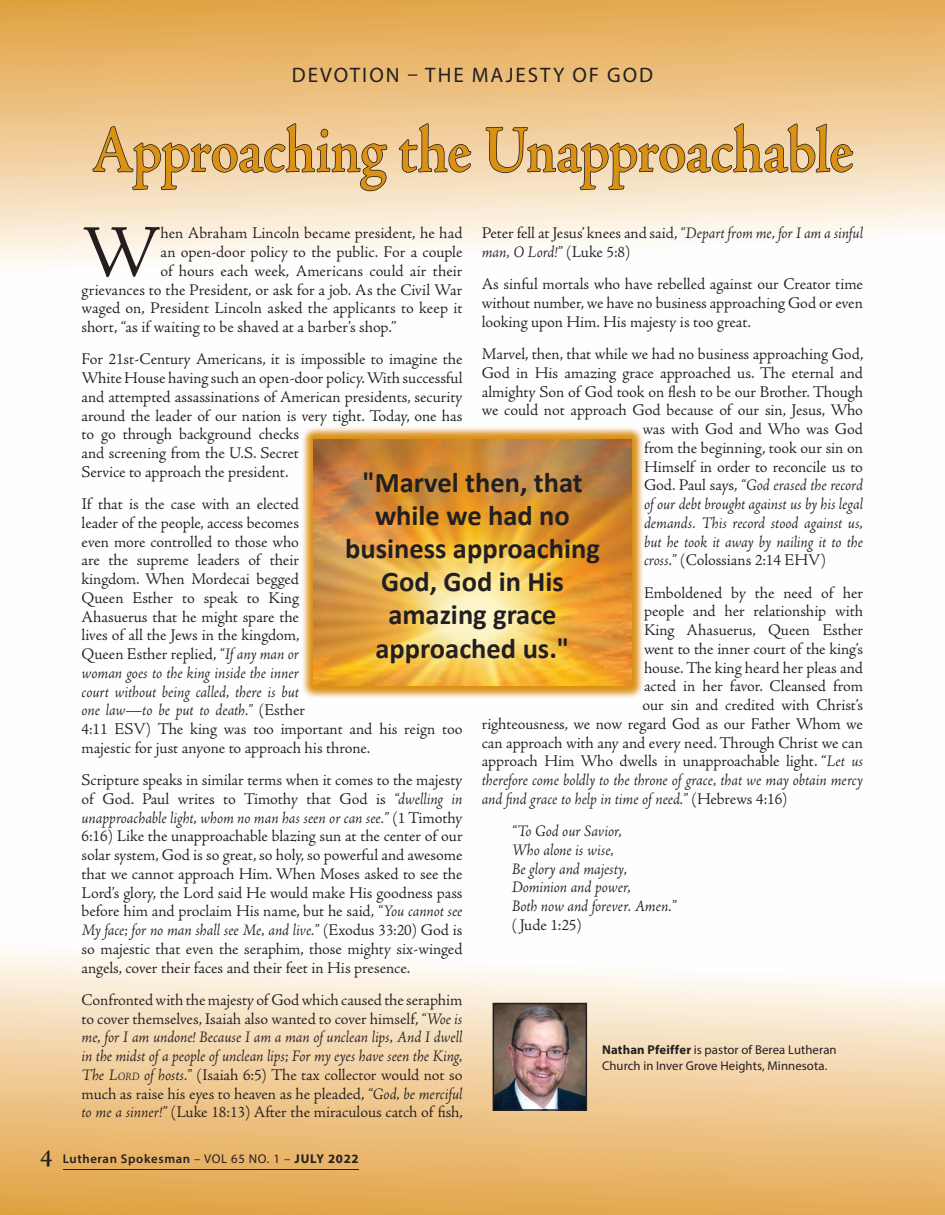
<style>
.page{position:relative;width:945px;height:1215px;background:#fff}
.page>*{position:absolute;margin:0;border:0;box-sizing:border-box;transform-origin:0 0}
.t1{font:77.55px "Adobe Jenson";color:#231f20}
.t2{font:600 69px "Adobe Jenson";letter-spacing:-.015em;color:#da9114;scale:.88 1}
.t3{font:700 28.5px/33px "Calibri";color:#231f20;text-align:center}
.t4{font:21px "Myriad Pro";letter-spacing:.095em;color:#231f20}
.t5{font:16.95px/18.8px "Adobe Jenson";letter-spacing:-.005em;color:#231f20}
.t6{font:italic 16.95px/18.8px "Adobe Jenson";letter-spacing:-.005em;color:#231f20}
.t7{font:12.75px/15.8px "Myriad Pro";letter-spacing:.005em;color:#231f20}
.t8{font:600 12.75px "Myriad Pro";letter-spacing:.05em;color:#231f20}
.s1{font-style:italic}
.s2{font-style:normal}
.s3{font-style:italic;font-size:11.85px}
.s4{font-weight:700}
.s5{font-family:"Adobe Jenson";font-size:25.5px}
.s6{font-weight:400}
</style>
<div class="page">
<svg style="left:0;top:952px;width:945px;height:263px;background:#f0cf9f"></svg>
<hr style="left:63px;top:1169px;width:295px;height:1px;background:#231f20">
<svg style="left:0;top:0;width:945px;height:264px;background:#efcd9b"></svg>
<img style="left:493px;top:1003px;width:94px;height:108px">
<svg style="left:92px;top:88px;width:296px;height:105px;background:#debd90"></svg>
<svg style="left:399px;top:123px;width:73px;height:51px;background:#ceb38e"></svg>
<svg style="left:485px;top:72px;width:369px;height:153px;background:#e7cca6"></svg>
<img style="left:302px;top:427px;width:341px;height:271px">
<img style="left:314px;top:439px;width:317px;height:247px">
<p class="t4" style="left:292px;top:62px;width:363px">DEVOTION – THE MAJESTY OF GOD</p>
<h2 class="t2" style="left:92px;top:114px;width:867px">Approaching the Unapproachable</h2>
<p class="t5" style="left:482px;top:224px;width:383px">Peter fell at Jesus’ knees and said, <span class="s1">“Depart from me, for I am a sinful man, O Lord!”</span> (Luke 5:8)</p>
<p class="t5" style="left:482px;top:275px;width:383px;text-align:justify">As sinful mortals who have rebelled against our Creator time without number, we have no business approaching God or even looking upon Him. His majesty is too great.</p>
<p class="t5" style="left:482px;top:345px;width:383px">Marvel, then, that while we had no business approaching God,</p>
<p class="t5" style="left:482px;top:364px;width:383px">God in His amazing grace approached us. The eternal and</p>
<p class="t5" style="left:482px;top:383px;width:383px">almighty Son of God took on flesh to be our Brother. Though</p>
<p class="t5" style="left:482px;top:401px;width:383px">we could not approach God because of our sin, Jesus, Who</p>
<p class="t5" style="left:643px;top:420px;width:222px">was with God and Who was God</p>
<p class="t5" style="left:644px;top:439px;width:220px">from the beginning, took our sin on</p>
<p class="t5" style="left:644px;top:458px;width:221px">Himself in order to reconcile us to</p>
<p class="t6" style="left:644px;top:477px;width:221px"><span class="s2">God. Paul says,</span> “God erased the record</p>
<p class="t6" style="left:644px;top:496px;width:221px">of our debt brought against us by his legal</p>
<p class="t6" style="left:644px;top:514px;width:220px">demands. This record stood against us,</p>
<p class="t6" style="left:644px;top:533px;width:221px">but he took it away by nailing it to the</p>
<p class="t5" style="left:644px;top:551px;width:184px"><span class="s1">cross.”</span> (Colossians 2:14 EHV)</p>
<p class="t5" style="left:644px;top:584px;width:221px">Emboldened by the need of her</p>
<p class="t5" style="left:644px;top:602px;width:221px">people and her relationship with</p>
<p class="t5" style="left:644px;top:621px;width:220px">King Ahasuerus, Queen Esther</p>
<p class="t5" style="left:644px;top:640px;width:221px">went to the inner court of the king’s</p>
<p class="t5" style="left:644px;top:659px;width:220px">house. The king heard her pleas and</p>
<p class="t5" style="left:644px;top:677px;width:220px">acted in her favor. Cleansed from</p>
<p class="t5" style="left:643px;top:696px;width:222px">our sin and credited with Christ’s</p>
<p class="t5" style="left:482px;top:715px;width:383px">righteousness, we now regard God as our Father Whom we</p>
<p class="t5" style="left:482px;top:734px;width:383px">can approach with any and every need. Through Christ we can</p>
<p class="t5" style="left:482px;top:752px;width:383px">approach Him Who dwells in unapproachable light. “<span class="s1">Let us</span></p>
<p class="t6" style="left:482px;top:771px;width:383px">therefore come boldly to the throne of grace, that we may obtain mercy</p>
<p class="t6" style="left:482px;top:790px;width:307px">and find grace to help in time of need.” <span class="s2">(Hebrews 4:16)</span></p>
<p class="t6" style="left:512px;top:822px;width:166px">“To God our Savior,<br>Who alone is wise,<br>Be glory and majesty,<br>Dominion and power,<br>Both now and forever. Amen.”</p>
<p class="t5" style="left:512px;top:916px;width:72px">( Jude 1:25)</p>
<h1 class="t1" style="left:82px;top:212px;width:80px">W</h1>
<p class="t5" style="left:160px;top:224px;width:304px">hen Abraham Lincoln became president, he had</p>
<p class="t5" style="left:160px;top:243px;width:304px">an open-door policy to the public. For a couple</p>
<p class="t5" style="left:160px;top:262px;width:304px">of hours each week, Americans could air their</p>
<p class="t5" style="left:82px;top:281px;width:382px">grievances to the President, or ask for a job. As the Civil War</p>
<p class="t5" style="left:82px;top:299px;width:382px">waged on, President Lincoln asked the applicants to keep it</p>
<p class="t5" style="left:82px;top:318px;width:316px">short, “as if waiting to be shaved at a barber’s shop.”</p>
<p class="t5" style="left:82px;top:350px;width:383px">For 21st-Century Americans, it is impossible to imagine the White House having such an open-door policy. With successful and attempted assassinations of American presidents, security around the leader of our nation is very tight. Today, one has to go through background checks<br>and screening from the U.S. Secret<br>Service to approach the president.</p>
<p class="t5" style="left:82px;top:495px;width:383px">If that is the case with an elected<br>leader of the people, access becomes<br>even more controlled to those who<br>are the supreme leaders of their<br>kingdom. When Mordecai begged<br>Queen Esther to speak to King<br>Ahasuerus that he might spare the<br>lives of all the Jews in the kingdom,<br>Queen Esther replied, <span class="s1">“If any man or<br>woman goes to the king inside the inner<br>court without being called, there is but<br>one law—to be put to death.”</span> (Esther<br>4:11 ESV) The king was too important and his reign too majestic for just anyone to approach his throne.</p>
<p class="t5" style="left:82px;top:771px;width:383px;text-align:justify">Scripture speaks in similar terms when it comes to the majesty of God. Paul writes to Timothy that God is <span class="s1">“dwelling in unapproachable light, whom no man has seen or can see.”</span> (1 Timothy 6:16) Like the unapproachable blazing sun at the center of our solar system, God is so great, so holy, so powerful and awesome that we cannot approach Him. When Moses asked to see the Lord’s glory, the Lord said He would make His goodness pass before him and proclaim His name, but he said, <span class="s1">“You cannot see My face; for no man shall see Me, and live.”</span> (Exodus 33:20) God is so majestic that even the seraphim, those mighty six-winged angels, cover their faces and their feet in His presence.</p>
<p class="t5" style="left:82px;top:991px;width:383px;text-align:justify">Confronted with the majesty of God which caused the seraphim to cover themselves, Isaiah also wanted to cover himself, <span class="s1">“Woe is me, for I am undone! Because I am a man of unclean lips, And I dwell in the midst of a people of unclean lips; For my eyes have seen the King, The</span> <span class="s1">L</span><span class="s3">ORD</span> <span class="s1">of hosts.”</span> (Isaiah 6:5) The tax collector would not so much as raise his eyes to heaven as he pleaded, <span class="s1">“God, be merciful to me a sinner!”</span> (Luke 18:13) After the miraculous catch of fish,</p>
<h3 class="t3" style="left:345px;top:467px;width:256px">"Marvel then, that while we had no business approaching<br>God, God in His amazing grace approached us."</h3>
<p class="t7" style="left:602px;top:1042px;width:236px"><span class="s4">Nathan Pfeiffer</span> is pastor of Berea Lutheran<br>Church in Inver Grove Heights, Minnesota.</p>
<p class="t8" style="left:40px;top:1151px;width:319px"><span class="s5">4</span> Lutheran Spokesman <span class="s6">– VOL 65 NO. 1 –</span> <span class="s4">JULY 2022</span></p>
</div>
